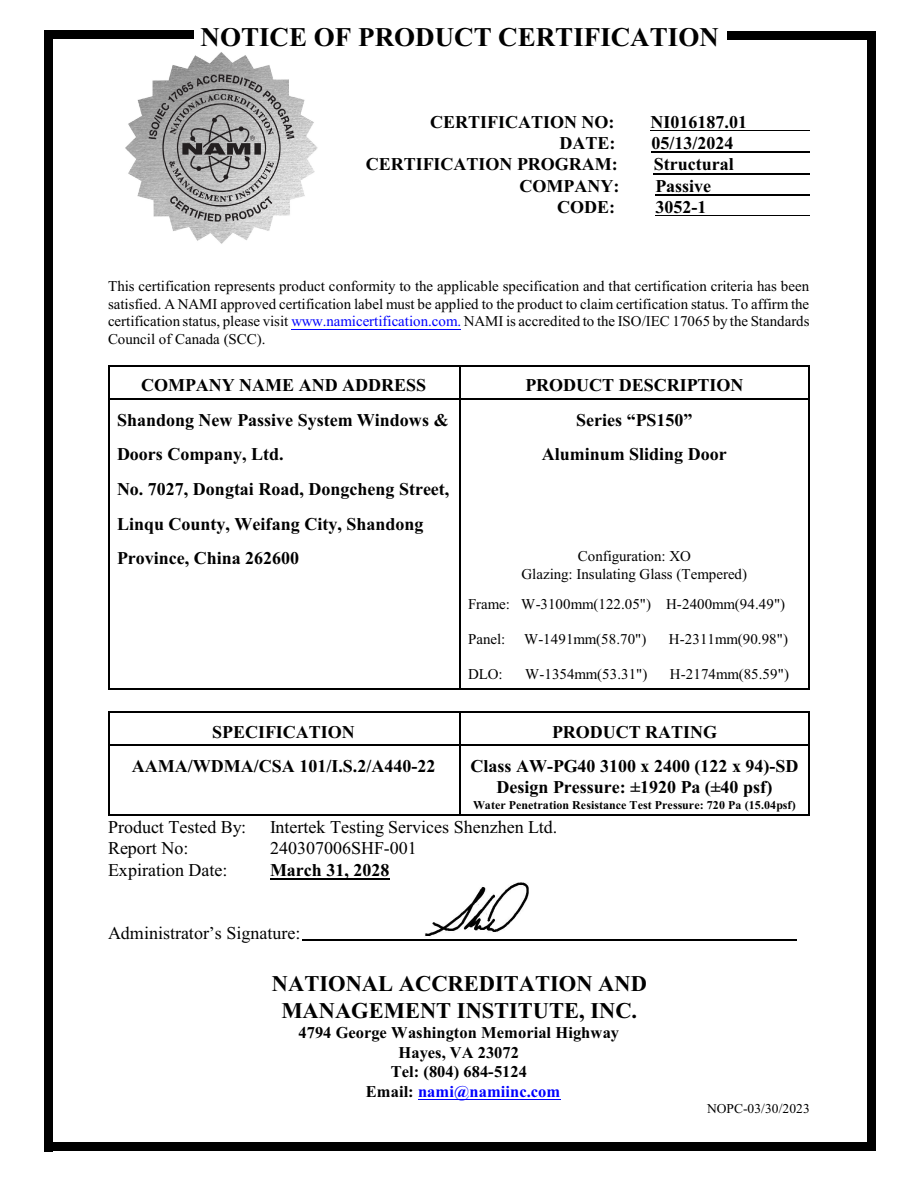
<style>
.page{position:relative;width:918px;height:1188px;background:#fff}
.page>*{position:absolute;margin:0;border:0;box-sizing:border-box;transform-origin:0 0}
.t1{font:700 27px "Times New Roman";color:#000}
.t2{font:700 22.5px/26.2px "Times New Roman";color:#000;text-align:center}
.t3{font:700 18px/34.5px "Times New Roman";color:#000}
.t4{font:18px "Times New Roman";color:#000}
.t5{font:700 16.5px/19.5px "Times New Roman";color:#000;text-align:center}
.t6{font:15px/17.7px "Times New Roman";color:#000;text-align:justify}
.t7{font:13.5px "Times New Roman";letter-spacing:.005em;color:#000}
.t8{font:700 12px "Times New Roman";letter-spacing:.005em;color:#000}
.s1{color:#00f}
</style>
<div class="page">
<hr style="left:108px;top:365px;width:351px;height:1px;background:#000">
<hr style="left:108px;top:367px;width:1px;height:33px;background:#000">
<hr style="left:108px;top:398px;width:351px;height:2px;background:#000">
<hr style="left:809px;top:365px;width:1px;height:35px;background:#000">
<hr style="left:459px;top:365px;width:351px;height:1px;background:#000">
<hr style="left:459px;top:367px;width:1px;height:33px;background:#000">
<hr style="left:459px;top:398px;width:349px;height:2px;background:#000">
<hr style="left:108px;top:400px;width:1px;height:34px;background:#000">
<hr style="left:809px;top:400px;width:1px;height:34px;background:#000">
<hr style="left:459px;top:400px;width:1px;height:34px;background:#000">
<hr style="left:108px;top:434px;width:1px;height:35px;background:#000">
<hr style="left:809px;top:434px;width:1px;height:35px;background:#000">
<hr style="left:459px;top:434px;width:1px;height:35px;background:#000">
<hr style="left:108px;top:469px;width:1px;height:34px;background:#000">
<hr style="left:809px;top:469px;width:1px;height:34px;background:#000">
<hr style="left:459px;top:469px;width:1px;height:34px;background:#000">
<hr style="left:108px;top:503px;width:1px;height:35px;background:#000">
<hr style="left:809px;top:503px;width:1px;height:35px;background:#000">
<hr style="left:459px;top:503px;width:1px;height:35px;background:#000">
<hr style="left:108px;top:538px;width:1px;height:48px;background:#000">
<hr style="left:809px;top:538px;width:1px;height:48px;background:#000">
<hr style="left:459px;top:538px;width:1px;height:48px;background:#000">
<hr style="left:108px;top:587px;width:1px;height:34px;background:#000">
<hr style="left:809px;top:587px;width:1px;height:34px;background:#000">
<hr style="left:459px;top:587px;width:1px;height:34px;background:#000">
<hr style="left:108px;top:621px;width:1px;height:35px;background:#000">
<hr style="left:809px;top:621px;width:1px;height:35px;background:#000">
<hr style="left:459px;top:621px;width:1px;height:35px;background:#000">
<hr style="left:108px;top:689px;width:351px;height:1px;background:#000">
<hr style="left:108px;top:656px;width:1px;height:33px;background:#000">
<hr style="left:809px;top:656px;width:1px;height:34px;background:#000">
<hr style="left:459px;top:689px;width:351px;height:1px;background:#000">
<hr style="left:459px;top:656px;width:1px;height:33px;background:#000">
<hr style="left:108px;top:712px;width:351px;height:1px;background:#000">
<hr style="left:108px;top:713px;width:1px;height:33px;background:#000">
<hr style="left:108px;top:745px;width:351px;height:1px;background:#000">
<hr style="left:809px;top:712px;width:1px;height:34px;background:#000">
<hr style="left:459px;top:712px;width:351px;height:1px;background:#000">
<hr style="left:459px;top:713px;width:1px;height:33px;background:#000">
<hr style="left:459px;top:745px;width:349px;height:1px;background:#000">
<hr style="left:108px;top:815px;width:351px;height:1px;background:#000">
<hr style="left:108px;top:746px;width:1px;height:68px;background:#000">
<hr style="left:809px;top:746px;width:1px;height:70px;background:#000">
<hr style="left:459px;top:815px;width:351px;height:1px;background:#000">
<hr style="left:459px;top:746px;width:1px;height:68px;background:#000">
<img style="left:125px;top:52px;width:193px;height:192px">
<hr style="left:651px;top:130px;width:159px;height:1px;background:#000">
<hr style="left:651px;top:152px;width:159px;height:1px;background:#000">
<hr style="left:654px;top:173px;width:156px;height:1px;background:#000">
<hr style="left:655px;top:194px;width:155px;height:1px;background:#000">
<hr style="left:656px;top:215px;width:154px;height:1px;background:#000">
<hr style="left:291px;top:329px;width:170px;height:1px;background:#00f">
<hr style="left:270px;top:878px;width:119px;height:1px;background:#000">
<hr style="left:418px;top:1099px;width:143px;height:1px;background:#00f">
<div style="left:867px;top:32px;width:8px;height:1119px;background:#000"></div>
<div style="left:728px;top:32px;width:147px;height:8px;background:#000"></div>
<div style="left:44px;top:31px;width:9px;height:1120px;background:#000"></div>
<div style="left:44px;top:30px;width:150px;height:9px;background:#000"></div>
<hr style="left:302px;top:939px;width:494px;height:2px;background:#000">
<div style="left:44px;top:1142px;width:831px;height:9px;background:#000"></div>
<img style="left:425px;top:882px;width:104px;height:54px">
<h1 class="t1" style="left:201px;top:28px;width:520px">NOTICE OF PRODUCT CERTIFICATION</h1>
<p class="t3" style="left:430px;top:106px;width:186px">CERTIFICATION NO:</p>
<p class="t3" style="left:651px;top:106px;width:98px">NI016187.01</p>
<p class="t3" style="left:559px;top:128px;width:57px">DATE:</p>
<p class="t3" style="left:651px;top:128px;width:84px">05/13/2024</p>
<p class="t3" style="left:366px;top:149px;width:254px">CERTIFICATION PROGRAM:</p>
<p class="t3" style="left:654px;top:149px;width:81px">Structural</p>
<p class="t3" style="left:520px;top:170px;width:101px">COMPANY:</p>
<p class="t3" style="left:655px;top:170px;width:57px">Passive</p>
<p class="t3" style="left:557px;top:191px;width:59px">CODE:</p>
<p class="t3" style="left:656px;top:191px;width:52px">3052-1</p>
<p class="t6" style="left:108px;top:278px;width:703px">This certification represents product conformity to the applicable specification and that certification criteria has been satisfied. A NAMI approved certification label must be applied to the product to claim certification status. To affirm the certification status, please visit <span class="s1">www.namicertification.com.</span> NAMI is accredited to the ISO/IEC 17065 by the Standards Council of Canada (SCC).</p>
<p class="t3" style="left:141px;top:370px;width:287px">COMPANY NAME AND ADDRESS</p>
<p class="t3" style="left:525px;top:370px;width:220px">PRODUCT DESCRIPTION</p>
<p class="t3" style="left:117px;top:404px;width:333px">Shandong New Passive System Windows &amp;</p>
<p class="t3" style="left:576px;top:404px;width:118px">Series “PS150”</p>
<p class="t3" style="left:117px;top:439px;width:168px">Doors Company, Ltd.</p>
<p class="t3" style="left:542px;top:439px;width:186px">Aluminum Sliding Door</p>
<p class="t3" style="left:117px;top:474px;width:334px">No. 7027, Dongtai Road, Dongcheng Street,<br>Linqu County, Weifang City, Shandong<br>Province, China 262600</p>
<p class="t6" style="left:521px;top:548px;width:227px;text-align:center">Configuration: XO<br>Glazing: Insulating Glass (Tempered)</p>
<p class="t6" style="left:468px;top:597px;width:319px">Frame: W-3100mm(122.05") H-2400mm(94.49")</p>
<p class="t6" style="left:468px;top:632px;width:180px">Panel: W-1491mm(58.70")</p>
<p class="t6" style="left:669px;top:632px;width:121px">H-2311mm(90.98")</p>
<p class="t6" style="left:468px;top:666px;width:36px">DLO:</p>
<p class="t6" style="left:525px;top:666px;width:124px">W-1354mm(53.31")</p>
<p class="t6" style="left:670px;top:666px;width:121px">H-2174mm(85.59")</p>
<p class="t3" style="left:212px;top:716px;width:144px">SPECIFICATION</p>
<p class="t3" style="left:552px;top:716px;width:167px">PRODUCT RATING</p>
<p class="t3" style="left:132px;top:751px;width:305px">AAMA/WDMA/CSA 101/I.S.2/A440-22</p>
<p class="t3" style="left:471px;top:757px;width:330px;line-height:21.3px;text-align:center">Class AW-PG40 3100 x 2400 (122 x 94)-SD<br>Design Pressure: ±1920 Pa (±40 psf)</p>
<p class="t8" style="left:473px;top:801px;width:324px">Water Penetration Resistance Test Pressure: 720 Pa (15.04psf)</p>
<p class="t4" style="left:108px;top:820px;width:140px">Product Tested By:</p>
<p class="t4" style="left:270px;top:820px;width:289px">Intertek Testing Services Shenzhen Ltd.</p>
<p class="t4" style="left:108px;top:842px;width:82px">Report No:</p>
<p class="t4" style="left:270px;top:842px;width:148px">240307006SHF-001</p>
<p class="t4" style="left:108px;top:863px;width:121px">Expiration Date:</p>
<p class="t3" style="left:270px;top:854px;width:121px">March 31, 2028</p>
<p class="t4" style="left:108px;top:927px;width:194px">Administrator’s Signature:</p>
<h2 class="t2" style="left:272px;top:973px;width:376px">NATIONAL ACCREDITATION AND<br>MANAGEMENT INSTITUTE, INC.</h2>
<p class="t5" style="left:299px;top:1025px;width:322px">4794 George Washington Memorial Highway<br>Hayes, VA 23072<br>Tel: (804) 684-5124<br>Email: <span class="s1">nami@namiinc.com</span></p>
<p class="t7" style="left:707px;top:1104px;width:104px">NOPC-03/30/2023</p>
</div>
